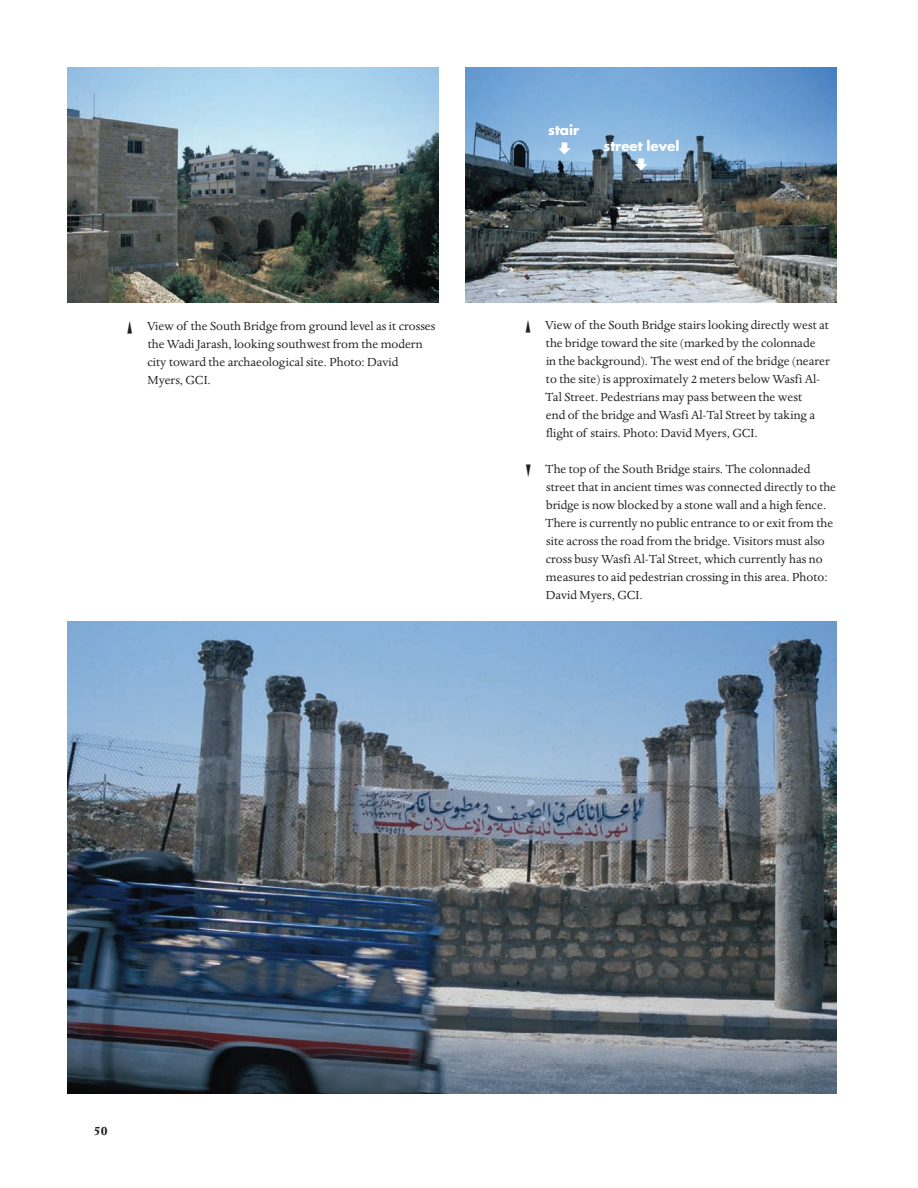
<style>
.page{position:relative;width:918px;height:1188px;background:#fff}
.page>*{position:absolute;margin:0;border:0;box-sizing:border-box;transform-origin:0 0}
.t1{font:700 15px "Dante";color:#231f20}
.t2{font:13.5px/18px "Dante";color:#231f20}
.t3{font:700 13.5px "Futura";color:#fff}
.t4{font:13.5px "Directions";color:#fff}
.s1{font-family:"Directions"}
</style>
<div class="page">
<img style="left:68px;top:68px;width:371px;height:235px">
<img style="left:466px;top:68px;width:371px;height:235px">
<img style="left:68px;top:621px;width:769px;height:472px">
<p class="t3" style="left:548px;top:121px;width:33px">stair</p>
<p class="t4" style="left:558px;top:142px;width:15px">O</p>
<p class="t3" style="left:604px;top:137px;width:77px">street level</p>
<p class="t4" style="left:634px;top:158px;width:15px">O</p>
<p class="t2" style="left:147px;top:317px;width:290px;text-indent:-21px"><span class="s1">K</span> View of the South Bridge from ground level as it crosses the Wadi Jarash, looking southwest from the modern city toward the archaeological site. Photo: David Myers, GCI.</p>
<p class="t2" style="left:545px;top:316px;width:286px;text-indent:-21px"><span class="s1">K</span> View of the South Bridge stairs looking directly west at the bridge toward the site (marked by the colonnade<br>in the background). The west end of the bridge (nearer to the site) is approximately 2 meters below Wasfi Al-Tal Street. Pedestrians may pass between the west<br>end of the bridge and Wasfi Al-Tal Street by taking a flight of stairs. Photo: David Myers, GCI.</p>
<p class="t2" style="left:545px;top:460px;width:292px;text-indent:-20px"><span class="s1">M</span> The top of the South Bridge stairs. The colonnaded street that in ancient times was connected directly to the bridge is now blocked by a stone wall and a high fence.<br>There is currently no public entrance to or exit from the site across the road from the bridge. Visitors must also cross busy Wasfi Al-Tal Street, which currently has no measures to aid pedestrian crossing in this area. Photo:<br>David Myers, GCI.</p>
<p class="t1" style="left:94px;top:1122px;width:15px">50</p>
</div>
